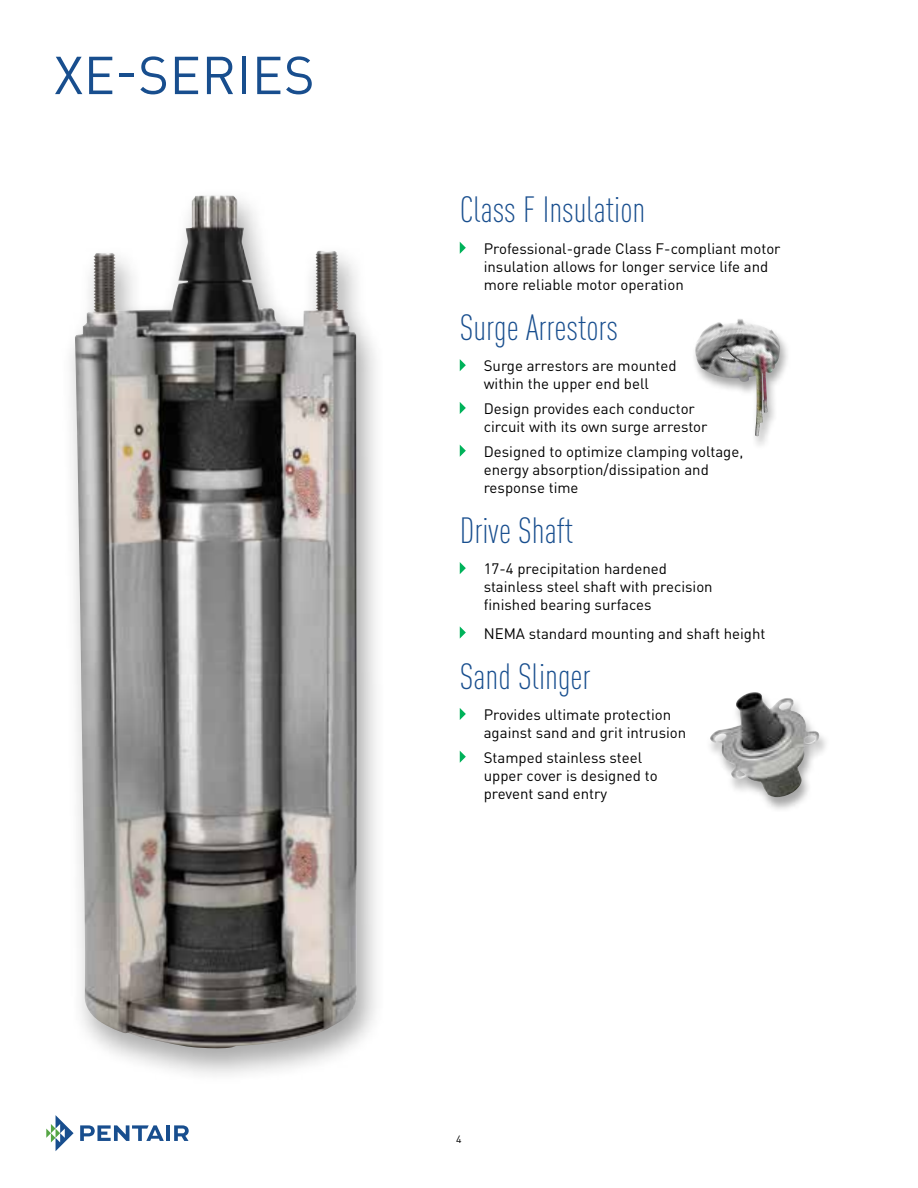
<style>
.page{position:relative;width:918px;height:1188px;background:#fff}
.page>*{position:absolute;margin:0;border:0;box-sizing:border-box;transform-origin:0 0}
.t1{font:52.5px "DIN Pro";letter-spacing:.01em;color:#184e8e}
.t2{font:300 condensed 36px "DIN Pro";color:#184e8e}
.t3{font:15px/18px "DIN Pro";color:#000}
.t4{font:10.5px "DIN Pro";color:#000}
</style>
<div class="page">
<div style="left:690px;top:318px;width:101px;height:132px;background:#000;opacity:.35"></div>
<img style="left:695px;top:319px;width:85px;height:117px">
<div style="left:706px;top:691px;width:124px;height:121px;background:#000;opacity:.35"></div>
<img style="left:710px;top:692px;width:109px;height:105px">
<svg style="left:460px;top:242px;width:6px;height:12px"></svg>
<svg style="left:460px;top:359px;width:6px;height:12px"></svg>
<svg style="left:460px;top:402px;width:6px;height:12px"></svg>
<svg style="left:460px;top:445px;width:6px;height:12px"></svg>
<svg style="left:460px;top:562px;width:6px;height:12px"></svg>
<svg style="left:460px;top:626px;width:6px;height:13px"></svg>
<svg style="left:460px;top:708px;width:6px;height:12px"></svg>
<svg style="left:460px;top:751px;width:6px;height:12px"></svg>
<div style="left:59px;top:187px;width:327px;height:897px;background:#000;opacity:.35"></div>
<img style="left:75px;top:196px;width:282px;height:853px">
<svg style="left:46px;top:1115px;width:28px;height:36px"></svg>
<svg style="left:80px;top:1125px;width:84px;height:16px"></svg>
<hr style="left:166px;top:1125px;width:4px;height:16px;background:#184e8e">
<svg style="left:174px;top:1125px;width:15px;height:16px"></svg>
<h1 class="t1" style="left:54px;top:34px;width:262px">XE-SERIES</h1>
<h2 class="t2" style="left:460px;top:184px;width:187px">Class F Insulation</h2>
<p class="t3" style="left:484px;top:238px;width:298px">Professional-grade Class F-compliant motor insulation allows for longer service life and more reliable motor operation</p>
<h2 class="t2" style="left:460px;top:302px;width:160px">Surge Arrestors</h2>
<p class="t3" style="left:484px;top:355px;width:194px">Surge arrestors are mounted within the upper end bell</p>
<p class="t3" style="left:484px;top:398px;width:225px">Design provides each conductor circuit with its own surge arrestor</p>
<p class="t3" style="left:484px;top:441px;width:261px">Designed to optimize clamping voltage, energy absorption/dissipation and response time</p>
<h2 class="t2" style="left:460px;top:505px;width:115px">Drive Shaft</h2>
<p class="t3" style="left:484px;top:558px;width:230px">17-4 precipitation hardened stainless steel shaft with precision finished bearing surfaces</p>
<p class="t3" style="left:484px;top:623px;width:283px">NEMA standard mounting and shaft height</p>
<h2 class="t2" style="left:460px;top:650px;width:132px">Sand Slinger</h2>
<p class="t3" style="left:484px;top:704px;width:204px">Provides ultimate protection against sand and grit intrusion</p>
<p class="t3" style="left:484px;top:747px;width:175px">Stamped stainless steel upper cover is designed to prevent sand entry</p>
<p class="t4" style="left:456px;top:1131px;width:7px">4</p>
</div>
